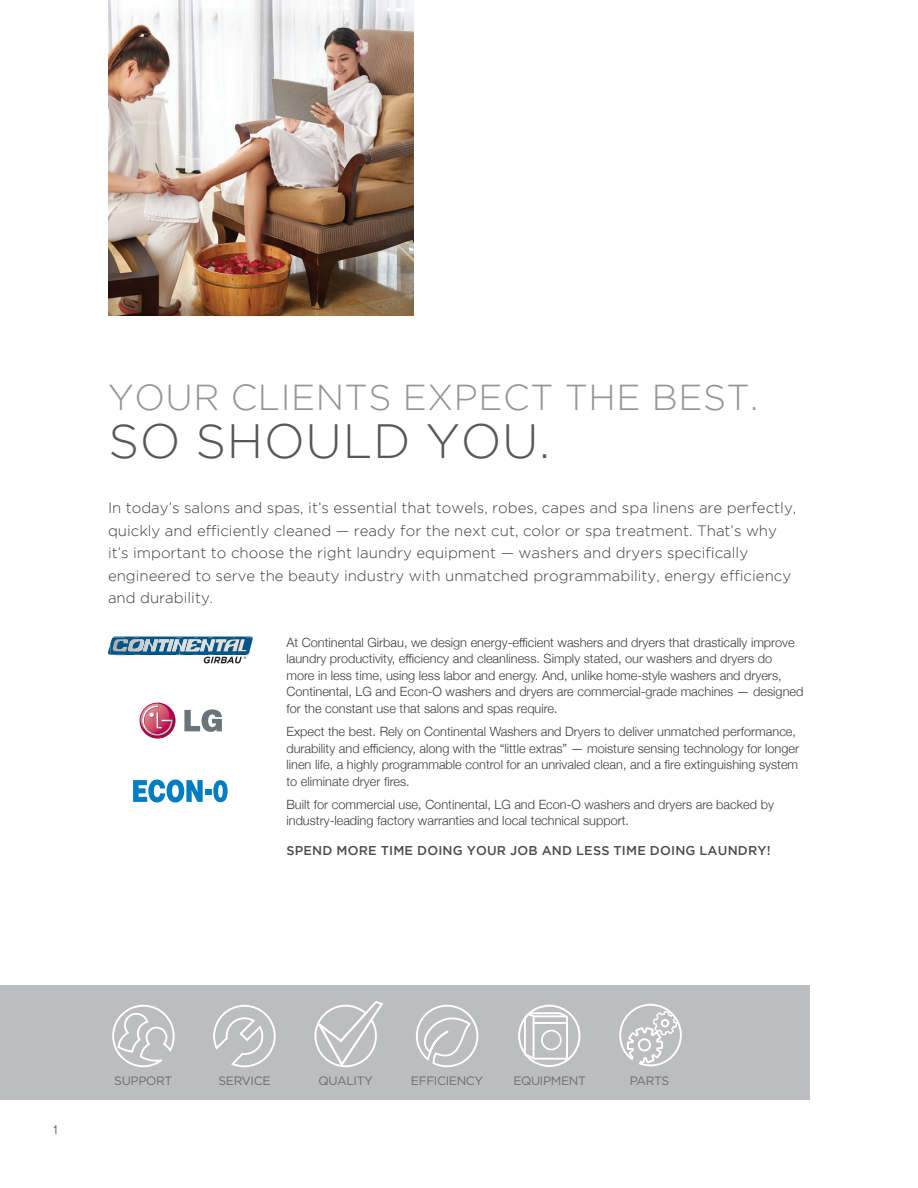
<style>
.page{position:relative;width:918px;height:1188px;background:#fff}
.page>*{position:absolute;margin:0;border:0;box-sizing:border-box;transform-origin:0 0}
.Title_2{font:300 48px "Gotham";letter-spacing:.015em;color:#57585a}
.Title_1{font:300 36px "Gotham";letter-spacing:.015em;color:#939598}
.First_Pargraph{font:300 15px/22.5px "Gotham";color:#3e3e3f}
.Paragraph_Copy{font:300 12.75px/16.5px "Helvetica Neue";color:#3e3e3f}
.subtitle_2{font:500 12.75px "Gotham";letter-spacing:.015em;color:#4b4c4d}
.t1{font:12.15px "Gotham";letter-spacing:-.03em;color:#6c6d70}
.t2{font:12px "Arial Narrow";color:#57585a}
</style>
<div class="page">
<svg style="left:108px;top:637px;width:145px;height:26px"></svg>
<div style="left:0;top:986px;width:810px;height:114px;background:#bcbdc0"></div>
<svg style="left:112px;top:1004px;width:63px;height:64px"></svg>
<svg style="left:213px;top:1005px;width:63px;height:63px"></svg>
<svg style="left:314px;top:1001px;width:69px;height:67px"></svg>
<svg style="left:619px;top:1003px;width:63px;height:64px"></svg>
<div style="left:661px;top:1019px;width:8px;height:8px;border:2px solid #fff;border-radius:50%"></div>
<div style="left:518px;top:1005px;width:62px;height:62px;border:2px solid #fff;border-radius:50%"></div>
<svg style="left:523px;top:1011px;width:46px;height:50px"></svg>
<div style="left:541px;top:1030px;width:21px;height:20px;border:2px solid #fff;border-radius:50%"></div>
<hr style="left:534px;top:1022px;width:33px;height:2px;background:#fff">
<svg style="left:416px;top:1004px;width:63px;height:64px"></svg>
<img style="left:108px;top:0;width:305px;height:315px">
<svg style="left:133px;top:780px;width:95px;height:22px"></svg>
<svg style="left:184px;top:709px;width:38px;height:23px"></svg>
<svg style="left:140px;top:703px;width:35px;height:36px"></svg>
<svg style="left:139px;top:704px;width:34px;height:32px"></svg>
<p class="Title_1" style="left:108px;top:378px;width:652px">YOUR CLIENTS EXPECT THE BEST.</p>
<p class="Title_2" style="left:108px;top:415px;width:443px">SO SHOULD YOU.</p>
<p class="First_Pargraph" style="left:108px;top:497px;width:690px">In today’s salons and spas, it’s essential that towels, robes, capes and spa linens are perfectly, quickly and efficiently cleaned — ready for the next cut, color or spa treatment. That’s why it’s important to choose the right laundry equipment — washers and dryers specifically engineered to serve the beauty industry with unmatched programmability, energy efficiency and durability.</p>
<p class="Paragraph_Copy" style="left:286px;top:633px;width:519px">At Continental Girbau, we design energy-efficient washers and dryers that drastically improve laundry productivity, efficiency and cleanliness. Simply stated, our washers and dryers do more in less time, using less labor and energy. And, unlike home-style washers and dryers, Continental, LG and Econ-O washers and dryers are commercial-grade machines — designed for the constant use that salons and spas require.</p>
<p class="Paragraph_Copy" style="left:286px;top:722px;width:514px">Expect the best. Rely on Continental Washers and Dryers to deliver unmatched performance, durability and efficiency, along with the “little extras” — moisture sensing technology for longer linen life, a highly programmable control for an unrivaled clean, and a fire extinguishing system to eliminate dryer fires.</p>
<p class="Paragraph_Copy" style="left:286px;top:795px;width:489px">Built for commercial use, Continental, LG and Econ-O washers and dryers are backed by industry-leading factory warranties and local technical support.</p>
<p class="subtitle_2" style="left:287px;top:844px;width:486px">SPEND MORE TIME DOING YOUR JOB AND LESS TIME DOING LAUNDRY!</p>
<p class="t2" style="left:53px;top:1121px;width:7px">1</p>
<p class="t1" style="left:114px;top:1074px;width:59px">SUPPORT</p>
<p class="t1" style="left:219px;top:1074px;width:54px">SERVICE</p>
<p class="t1" style="left:319px;top:1074px;width:56px">QUALITY</p>
<p class="t1" style="left:411px;top:1074px;width:74px">EFFICIENCY</p>
<p class="t1" style="left:513px;top:1074px;width:74px">EQUIPMENT</p>
<p class="t1" style="left:630px;top:1074px;width:41px">PARTS</p>
</div>
